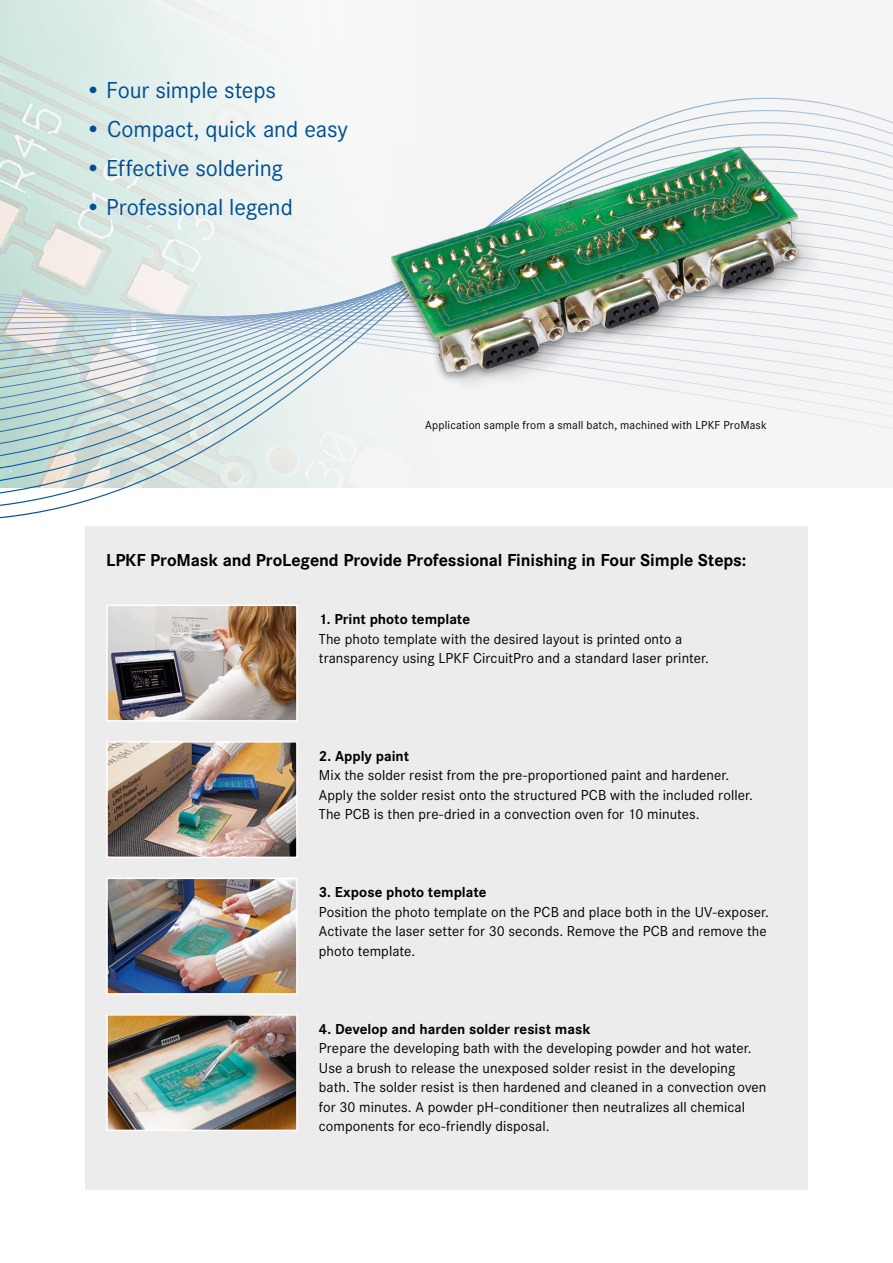
<style>
.page{position:relative;width:893px;height:1263px;background:#fff}
.page>*{position:absolute;margin:0;border:0;box-sizing:border-box;transform-origin:0 0}
.t1{font:24px "Corporate S";letter-spacing:-.005em;color:#004e91}
.t2{font:700 18px "Corporate S";letter-spacing:-.005em;color:#000}
.t3{font:15px/19.5px "Corporate S";letter-spacing:.005em;color:#000}
.t4{font:700 15px "Corporate S";color:#000}
.t5{font:12px "Corporate S";letter-spacing:.015em;color:#000}
</style>
<div class="page">
<svg style="left:0;top:0;width:893px;height:519px"></svg>
<div style="left:85px;top:526px;width:723px;height:664px;background:#ececed"></div>
<img style="left:109px;top:607px;width:186px;height:112px">
<div style="left:106px;top:604px;width:192px;height:118px;border:2px solid #fff"></div>
<img style="left:109px;top:744px;width:186px;height:111px">
<div style="left:106px;top:741px;width:192px;height:117px;border:2px solid #fff"></div>
<img style="left:109px;top:881px;width:186px;height:111px">
<div style="left:106px;top:878px;width:192px;height:117px;border:2px solid #fff"></div>
<img style="left:109px;top:1017px;width:186px;height:111px">
<div style="left:106px;top:1014px;width:192px;height:117px;border:2px solid #fff"></div>
<img style="left:392px;top:147px;width:441px;height:244px">
<h1 class="t1" style="left:85px;top:76px;width:192px">• Four simple steps</h1>
<h1 class="t1" style="left:85px;top:115px;width:264px">• Compact, quick and easy</h1>
<h1 class="t1" style="left:85px;top:154px;width:200px">• Effective soldering</h1>
<h1 class="t1" style="left:85px;top:193px;width:209px">• Professional legend</h1>
<p class="t5" style="left:425px;top:418px;width:343px">Application sample from a small batch, machined with LPKF ProMask</p>
<p class="t2" style="left:106px;top:549px;width:641px">LPKF ProMask and ProLegend Provide Professional Finishing in Four Simple Steps:</p>
<p class="t4" style="left:319px;top:610px;width:153px">1. Print photo template</p>
<p class="t3" style="left:319px;top:629px;width:392px">The photo template with the desired layout is printed onto a transparency using LPKF CircuitPro and a standard laser printer.</p>
<p class="t4" style="left:319px;top:747px;width:92px">2. Apply paint</p>
<p class="t3" style="left:319px;top:765px;width:436px">Mix the solder resist from the pre-proportioned paint and hardener.<br>Apply the solder resist onto the structured PCB with the included roller.<br>The PCB is then pre-dried in a convection oven for 10 minutes.</p>
<p class="t4" style="left:319px;top:883px;width:169px">3. Expose photo template</p>
<p class="t3" style="left:319px;top:902px;width:452px">Position the photo template on the PCB and place both in the UV-exposer.<br>Activate the laser setter for 30 seconds. Remove the PCB and remove the photo template.</p>
<p class="t4" style="left:319px;top:1020px;width:273px">4. Develop and harden solder resist mask</p>
<p class="t3" style="left:319px;top:1038px;width:449px">Prepare the developing bath with the developing powder and hot water.<br>Use a brush to release the unexposed solder resist in the developing bath. The solder resist is then hardened and cleaned in a convection oven for 30 minutes. A powder pH-conditioner then neutralizes all chemical components for eco-friendly disposal.</p>
</div>
